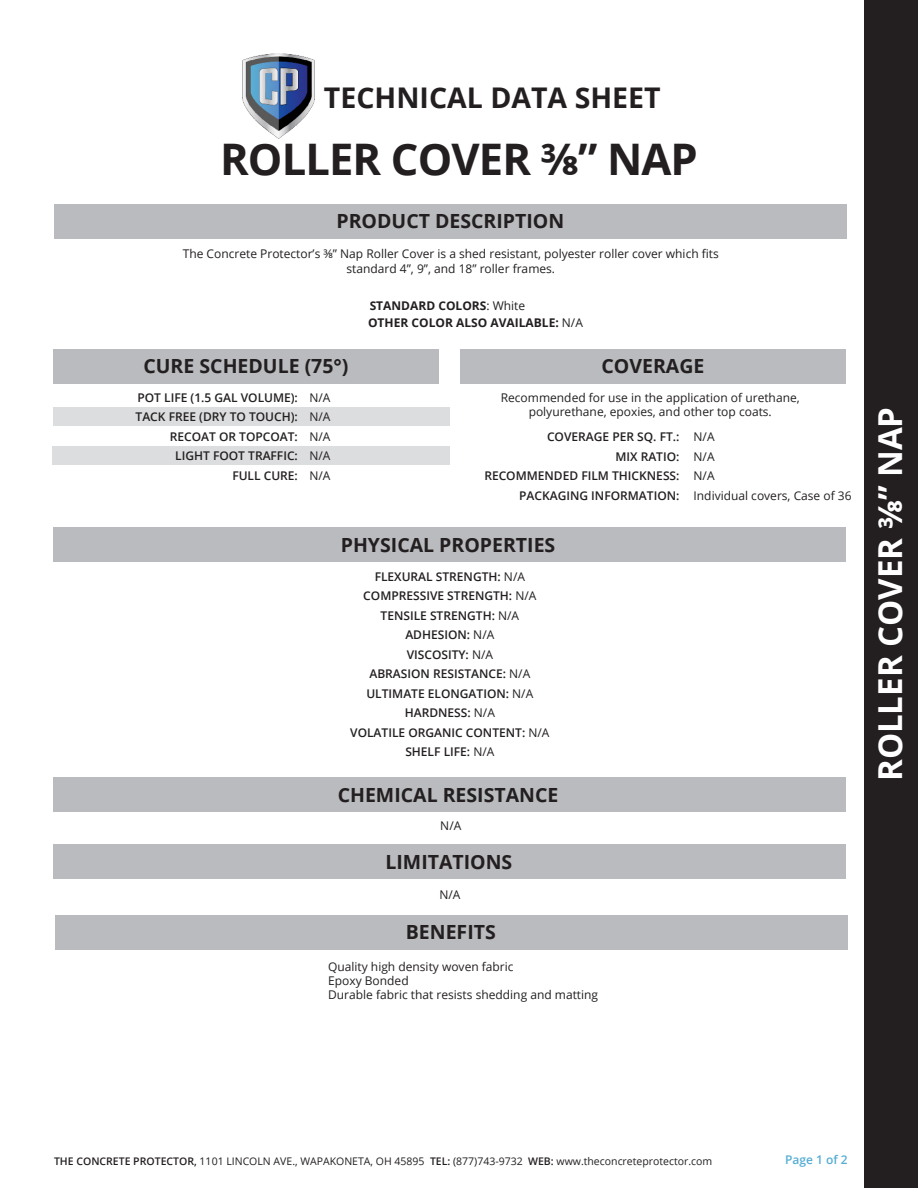
<style>
.page{position:relative;width:918px;height:1188px;background:#fff}
.page>*{position:absolute;margin:0;border:0;box-sizing:border-box;transform-origin:0 0}
.t1{font:700 43.5px "Open Sans";letter-spacing:-.02em;color:#231f20}
.t2{font:700 33px "Open Sans";color:#fff}
.t3{font:700 28.5px "Open Sans";color:#231f20}
.t4{font:700 19.5px "Open Sans";color:#231f20}
.t5{font:600 12px "Open Sans";color:#231f20}
.t6{font:12px/14.4px "Open Sans";color:#231f20;text-align:center}
.t7{font:700 12px "Open Sans";color:#231f20}
.t8{font:600 12px "Open Sans";color:#56add4}
.t9{font:10.5px "Open Sans";color:#231f20}
.s1{font-weight:400}
.s2{font-weight:600}
</style>
<div class="page">
<div style="left:865px;top:0;width:53px;height:1188px;background:#231f20"></div>
<div style="left:55px;top:204px;width:792px;height:35px;background:#babbbe"></div>
<div style="left:54px;top:349px;width:385px;height:34px;background:#babbbe"></div>
<div style="left:54px;top:407px;width:396px;height:18px;background:#dcdddf"></div>
<div style="left:461px;top:349px;width:385px;height:34px;background:#babbbe"></div>
<div style="left:53px;top:446px;width:397px;height:19px;background:#dcdddf"></div>
<div style="left:54px;top:778px;width:792px;height:34px;background:#babbbe"></div>
<div style="left:54px;top:528px;width:792px;height:34px;background:#babbbe"></div>
<img style="left:243px;top:53px;width:71px;height:85px">
<div style="left:53px;top:845px;width:792px;height:34px;background:#babbbe"></div>
<div style="left:55px;top:915px;width:792px;height:35px;background:#babbbe"></div>
<p class="t3" style="left:324px;top:77px;width:338px">TECHNICAL DATA SHEET</p>
<p class="t1" style="left:220px;top:129px;width:479px">ROLLER COVER ⅜” NAP</p>
<p class="t4" style="left:337px;top:208px;width:229px">PRODUCT DESCRIPTION</p>
<p class="t6" style="left:183px;top:246px;width:538px">The Concrete Protector’s ⅜” Nap Roller Cover is a shed resistant, polyester roller cover which fits</p>
<p class="t6" style="left:347px;top:261px;width:210px">standard 4”, 9”, and 18” roller frames.</p>
<p class="t7" style="left:370px;top:297px;width:157px">STANDARD COLORS<span class="s1">: White</span></p>
<p class="t7" style="left:368px;top:314px;width:216px">OTHER COLOR ALSO AVAILABLE: <span class="s1">N/A</span></p>
<p class="t4" style="left:143px;top:352px;width:207px">CURE SCHEDULE (75°)</p>
<p class="t4" style="left:602px;top:352px;width:104px">COVERAGE</p>
<p class="t5" style="left:137px;top:389px;width:162px">POT LIFE (1.5 GAL VOLUME):</p>
<p class="t5" style="left:136px;top:408px;width:164px">TACK FREE (DRY TO TOUCH):</p>
<p class="t5" style="left:170px;top:428px;width:130px">RECOAT OR TOPCOAT:</p>
<p class="t5" style="left:175px;top:447px;width:124px">LIGHT FOOT TRAFFIC:</p>
<p class="t5" style="left:232px;top:467px;width:67px">FULL CURE:</p>
<p class="t6" style="left:501px;top:390px;width:300px">Recommended for use in the application of urethane, polyurethane, epoxies, and other top coats.</p>
<p class="t6" style="left:309px;top:390px;width:23px">N/A</p>
<p class="t6" style="left:309px;top:409px;width:23px">N/A</p>
<p class="t6" style="left:309px;top:429px;width:23px">N/A</p>
<p class="t6" style="left:309px;top:448px;width:23px">N/A</p>
<p class="t6" style="left:309px;top:468px;width:23px">N/A</p>
<p class="t6" style="left:694px;top:429px;width:23px">N/A</p>
<p class="t6" style="left:694px;top:449px;width:23px">N/A</p>
<p class="t6" style="left:694px;top:468px;width:23px">N/A</p>
<p class="t6" style="left:694px;top:488px;width:160px">Individual covers, Case of 36</p>
<p class="t5" style="left:547px;top:429px;width:134px">COVERAGE PER SQ. FT.:</p>
<p class="t5" style="left:615px;top:448px;width:66px">MIX RATIO:</p>
<p class="t5" style="left:484px;top:468px;width:197px">RECOMMENDED FILM THICKNESS:</p>
<p class="t5" style="left:519px;top:487px;width:162px">PACKAGING INFORMATION:</p>
<p class="t4" style="left:341px;top:531px;width:216px">PHYSICAL PROPERTIES</p>
<p class="t5" style="left:375px;top:568px;width:152px">FLEXURAL STRENGTH: <span class="s1">N/A</span></p>
<p class="t5" style="left:363px;top:588px;width:175px">COMPRESSIVE STRENGTH: <span class="s1">N/A</span></p>
<p class="t5" style="left:381px;top:607px;width:140px">TENSILE STRENGTH: <span class="s1">N/A</span></p>
<p class="t5" style="left:405px;top:627px;width:91px">ADHESION: <span class="s1">N/A</span></p>
<p class="t5" style="left:407px;top:646px;width:88px">VISCOSITY: <span class="s1">N/A</span></p>
<p class="t5" style="left:369px;top:666px;width:162px">ABRASION RESISTANCE: <span class="s1">N/A</span></p>
<p class="t5" style="left:366px;top:685px;width:168px">ULTIMATE ELONGATION: <span class="s1">N/A</span></p>
<p class="t5" style="left:405px;top:705px;width:92px">HARDNESS: <span class="s1">N/A</span></p>
<p class="t5" style="left:350px;top:724px;width:201px">VOLATILE ORGANIC CONTENT: <span class="s1">N/A</span></p>
<p class="t5" style="left:405px;top:744px;width:91px">SHELF LIFE: <span class="s1">N/A</span></p>
<p class="t4" style="left:338px;top:781px;width:222px">CHEMICAL RESISTANCE</p>
<p class="t6" style="left:440px;top:818px;width:23px">N/A</p>
<p class="t4" style="left:385px;top:848px;width:128px">LIMITATIONS</p>
<p class="t6" style="left:439px;top:887px;width:23px">N/A</p>
<p class="t4" style="left:406px;top:918px;width:91px">BENEFITS</p>
<p class="t6" style="left:328px;top:959px;width:187px">Quality high density woven fabric</p>
<p class="t6" style="left:328px;top:973px;width:82px">Epoxy Bonded</p>
<p class="t6" style="left:328px;top:988px;width:272px">Durable fabric that resists shedding and matting</p>
<p class="t2" style="left:867px;top:781px;width:376px;rotate:-90deg">ROLLER COVER ⅜” NAP</p>
<p class="t9" style="left:54px;top:1154px;width:660px"><span class="s2">THE CONCRETE PROTECTOR,</span> 1101 LINCOLN AVE., WAPAKONETA, OH 45895 <span class="s2">TEL:</span> (877)743-9732 <span class="s2">WEB:</span> www.theconcreteprotector.com</p>
<p class="t8" style="left:785px;top:1152px;width:64px">Page 1 of 2</p>
</div>
